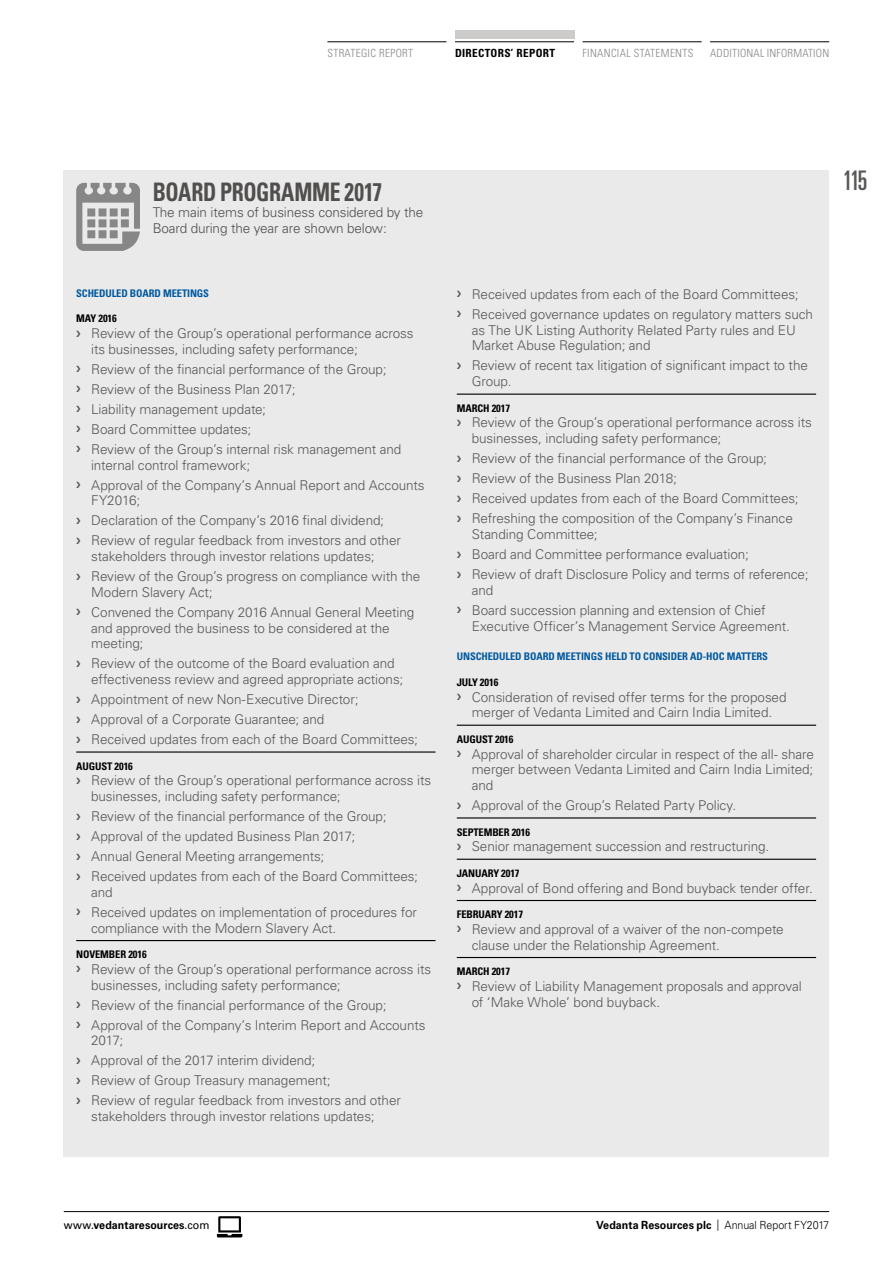
<style>
.page{position:relative;width:893px;height:1263px;background:#fff}
.page>*{position:absolute;margin:0;border:0;box-sizing:border-box;transform-origin:0 0}
.t1{font:ultra-condensed 27px "Univers LT Std";color:#575756;scale:.95 1}
.t2{font:700 condensed 25.5px "Univers LT Std";letter-spacing:-.015em;color:#575756;scale:.85 1}
.t3{font:300 13.5px/20px "Univers LT Std";letter-spacing:-.005em;color:#575756}
.t4{font:700 11.25px "Univers LT Std";letter-spacing:.005em;color:#000;scale:.95 1}
.t5{font:300 condensed 11.25px "Univers LT Std";letter-spacing:.03em;color:#878787}
.t6{font:700 condensed 11.25px "Univers LT Std";letter-spacing:.03em;color:#000}
.t7{font:700 condensed 10.5px "Univers LT Std";letter-spacing:-.01em;color:#000}
.t8{font:700 condensed 10.5px "Univers LT Std";letter-spacing:-.01em;color:#005aa1}
.s1{font-weight:400}
.s2{font-weight:300}
</style>
<div class="page">
<div style="left:63px;top:170px;width:766px;height:987px;background:#ebeaea"></div>
<hr style="left:64px;top:1211px;width:765px;height:1px;background:#000">
<svg style="left:217px;top:1216px;width:25px;height:21px"></svg>
<hr style="left:583px;top:41px;width:119px;height:1px;background:#000">
<hr style="left:710px;top:41px;width:119px;height:1px;background:#000">
<div style="left:455px;top:30px;width:119px;height:8px;background:#cdcccb"></div>
<hr style="left:455px;top:41px;width:119px;height:1px;background:#000">
<hr style="left:327px;top:41px;width:119px;height:1px;background:#000">
<hr style="left:76px;top:751px;width:359px;height:2px;background:#000">
<hr style="left:76px;top:940px;width:359px;height:1px;background:#000">
<hr style="left:457px;top:394px;width:359px;height:1px;background:#000">
<hr style="left:457px;top:725px;width:359px;height:1px;background:#000">
<hr style="left:457px;top:817px;width:359px;height:1px;background:#000">
<hr style="left:457px;top:859px;width:359px;height:1px;background:#000">
<hr style="left:457px;top:900px;width:359px;height:1px;background:#000">
<hr style="left:457px;top:957px;width:359px;height:1px;background:#000">
<svg style="left:76px;top:183px;width:64px;height:68px"></svg>
<p class="t5" style="left:327px;top:46px;width:87px">STRATEGIC REPORT</p>
<p class="t6" style="left:455px;top:46px;width:102px">DIRECTORS’ REPORT</p>
<p class="t5" style="left:583px;top:46px;width:112px">FINANCIAL STATEMENTS</p>
<p class="t5" style="left:710px;top:46px;width:121px">ADDITIONAL INFORMATION</p>
<h2 class="t2" style="left:153px;top:177px;width:271px">BOARD PROGRAMME 2017</h2>
<p class="t3" style="left:153px;top:204px;width:272px;line-height:15.8px">The main items of business considered by the<br>Board during the year are shown below:</p>
<p class="t8" style="left:76px;top:287px;width:134px">SCHEDULED BOARD MEETINGS</p>
<p class="t7" style="left:76px;top:312px;width:42px">MAY 2016</p>
<p class="t3" style="left:91px;top:325px;width:324px;line-height:15.8px;text-indent:-15px">❯ Review of the Group’s operational performance across its businesses, including safety performance;</p>
<p class="t3" style="left:76px;top:359px;width:327px">❯ Review of the financial performance of the Group;<br>❯ Review of the Business Plan 2017;<br>❯ Liability management update;<br>❯ Board Committee updates;<br>❯ Review of the Group’s internal risk management and</p>
<p class="t3" style="left:76px;top:455px;width:350px;text-indent:15px">internal control framework;<br>❯ Approval of the Company’s Annual Report and Accounts</p>
<p class="t3" style="left:76px;top:491px;width:326px;text-indent:15px">FY2016;<br>❯ Declaration of the Company’s 2016 final dividend;<br>❯ Review of regular feedback from investors and other</p>
<p class="t3" style="left:76px;top:546px;width:346px;text-indent:15px">stakeholders through investor relations updates;<br>❯ Review of the Group’s progress on compliance with the</p>
<p class="t3" style="left:76px;top:582px;width:340px;text-indent:15px">Modern Slavery Act;<br>❯ Convened the Company 2016 Annual General Meeting</p>
<p class="t3" style="left:91px;top:620px;width:300px;line-height:15.8px">and approved the business to be considered at the meeting;</p>
<p class="t3" style="left:91px;top:656px;width:314px;line-height:15.8px;text-indent:-15px">❯ Review of the outcome of the Board evaluation and effectiveness review and agreed appropriate actions;</p>
<p class="t3" style="left:76px;top:689px;width:343px">❯ Appointment of new Non-Executive Director;<br>❯ Approval of a Corporate Guarantee; and<br>❯ Received updates from each of the Board Committees;</p>
<p class="t7" style="left:76px;top:759px;width:58px">AUGUST 2016</p>
<p class="t3" style="left:91px;top:773px;width:342px;line-height:15.8px;text-indent:-15px">❯ Review of the Group’s operational performance across its businesses, including safety performance;</p>
<p class="t3" style="left:76px;top:806px;width:343px">❯ Review of the financial performance of the Group;<br>❯ Approval of the updated Business Plan 2017;<br>❯ Annual General Meeting arrangements;<br>❯ Received updates from each of the Board Committees;</p>
<p class="t3" style="left:76px;top:882px;width:342px;text-indent:15px">and<br>❯ Received updates on implementation of procedures for</p>
<p class="t3" style="left:91px;top:918px;width:247px">compliance with the Modern Slavery Act.</p>
<p class="t7" style="left:76px;top:948px;width:72px">NOVEMBER 2016</p>
<p class="t3" style="left:91px;top:961px;width:342px;line-height:15.8px;text-indent:-15px">❯ Review of the Group’s operational performance across its businesses, including safety performance;</p>
<p class="t3" style="left:76px;top:995px;width:351px">❯ Review of the financial performance of the Group;<br>❯ Approval of the Company’s Interim Report and Accounts</p>
<p class="t3" style="left:76px;top:1031px;width:326px;text-indent:15px">2017;<br>❯ Approval of the 2017 interim dividend;<br>❯ Review of Group Treasury management;<br>❯ Review of regular feedback from investors and other</p>
<p class="t3" style="left:91px;top:1106px;width:285px">stakeholders through investor relations updates;</p>
<p class="t3" style="left:457px;top:284px;width:358px">❯ Received updates from each of the Board Committees;<br>❯ Received governance updates on regulatory matters such</p>
<p class="t3" style="left:472px;top:322px;width:326px;line-height:15.8px">as The UK Listing Authority Related Party rules and EU<br>Market Abuse Regulation; and</p>
<p class="t3" style="left:472px;top:358px;width:338px;line-height:15.8px;text-indent:-15px">❯ Review of recent tax litigation of significant impact to the<br>Group.</p>
<p class="t7" style="left:457px;top:401px;width:55px">MARCH 2017</p>
<p class="t3" style="left:472px;top:415px;width:342px;line-height:15.8px;text-indent:-15px">❯ Review of the Group’s operational performance across its businesses, including safety performance;</p>
<p class="t3" style="left:457px;top:448px;width:343px">❯ Review of the financial performance of the Group;<br>❯ Review of the Business Plan 2018;<br>❯ Received updates from each of the Board Committees; ❯ Refreshing the composition of the Company’s Finance</p>
<p class="t3" style="left:457px;top:524px;width:353px;text-indent:15px">Standing Committee;<br>❯ Board and Committee performance evaluation;<br>❯ Review of draft Disclosure Policy and terms of reference;</p>
<p class="t3" style="left:457px;top:580px;width:310px;text-indent:15px">and<br>❯ Board succession planning and extension of Chief</p>
<p class="t3" style="left:472px;top:616px;width:320px">Executive Officer’s Management Service Agreement.</p>
<p class="t8" style="left:457px;top:650px;width:313px">UNSCHEDULED BOARD MEETINGS HELD TO CONSIDER AD-HOC MATTERS</p>
<p class="t7" style="left:457px;top:676px;width:43px">JULY 2016</p>
<p class="t3" style="left:457px;top:689px;width:331px;line-height:15.8px;text-align:center">❯ Consideration of revised offer terms for the proposed merger of Vedanta Limited and Cairn India Limited.</p>
<p class="t7" style="left:457px;top:733px;width:58px">AUGUST 2016</p>
<p class="t3" style="left:472px;top:746px;width:344px;line-height:15.8px;text-align:justify;text-indent:-15px">❯ Approval of shareholder circular in respect of the all- share merger between Vedanta Limited and Cairn India Limited; and</p>
<p class="t3" style="left:457px;top:795px;width:281px">❯ Approval of the Group’s Related Party Policy.</p>
<p class="t7" style="left:457px;top:825px;width:75px">SEPTEMBER 2016</p>
<p class="t3" style="left:457px;top:836px;width:314px">❯ Senior management succession and restructuring.</p>
<p class="t7" style="left:457px;top:867px;width:64px">JANUARY 2017</p>
<p class="t3" style="left:457px;top:878px;width:357px">❯ Approval of Bond offering and Bond buyback tender offer.</p>
<p class="t7" style="left:457px;top:908px;width:68px">FEBRUARY 2017</p>
<p class="t3" style="left:472px;top:921px;width:314px;line-height:15.8px;text-indent:-15px">❯ Review and approval of a waiver of the non-compete clause under the Relationship Agreement.</p>
<p class="t7" style="left:457px;top:965px;width:55px">MARCH 2017</p>
<p class="t3" style="left:472px;top:978px;width:332px;line-height:15.8px;text-indent:-15px">❯ Review of Liability Management proposals and approval of ‘Make Whole’ bond buyback.</p>
<h1 class="t1" style="left:843px;top:165px;width:28px">115</h1>
<p class="t4" style="left:64px;top:1218px;width:155px"><span class="s1">www.</span>vedantaresources<span class="s1">.com</span></p>
<p class="t4" style="left:596px;top:1218px;width:247px">Vedanta Resources plc <span class="s2">| Annual Report FY2017</span></p>
</div>
